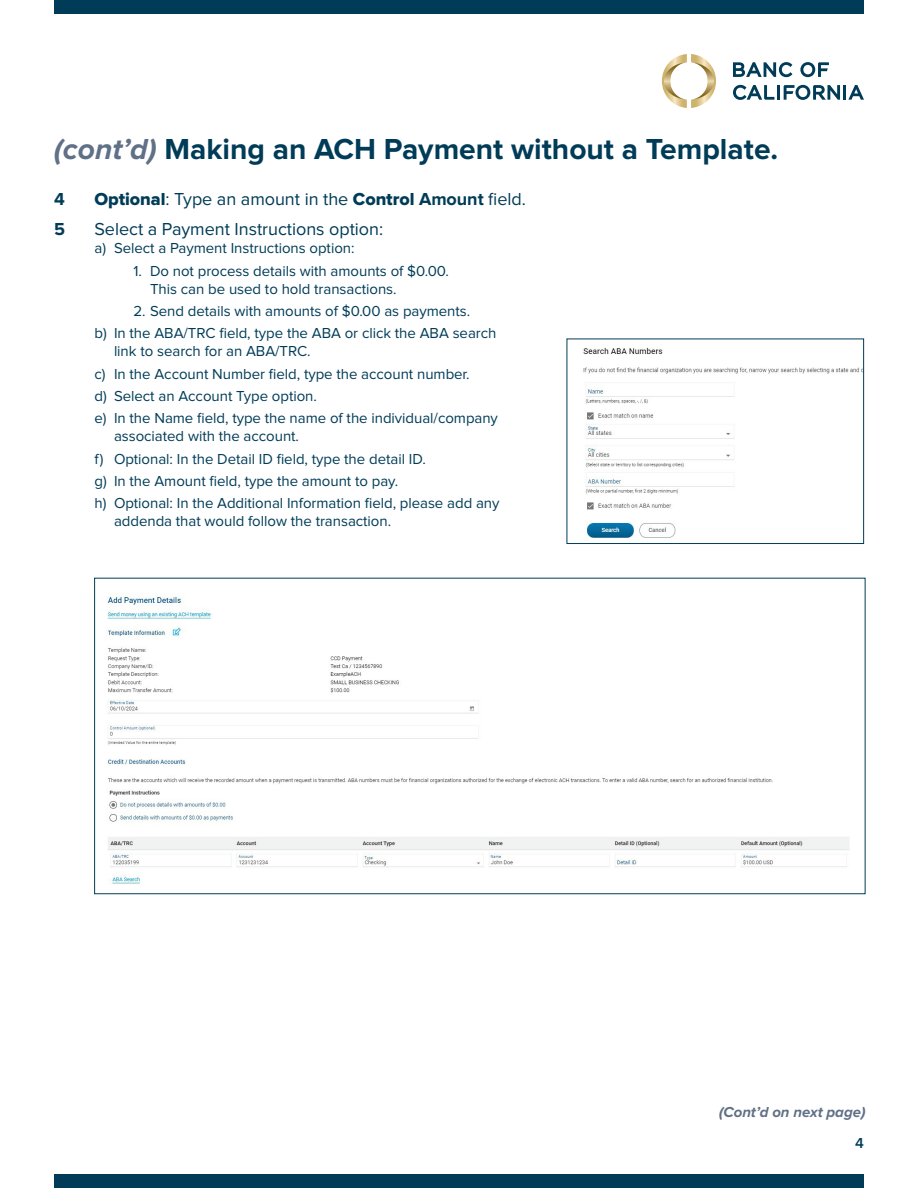
<style>
.page{position:relative;width:918px;height:1188px;background:#fff}
.page>*{position:absolute;margin:0;border:0;box-sizing:border-box;transform-origin:0 0}
.t1{font:700 30px "Proxima Nova";color:#003c57}
.t2{font:18px "Proxima Nova";letter-spacing:-.005em;color:#003c57}
.t3{font:700 18px "Proxima Nova";color:#003c57}
.t4{font:15px/18px "Proxima Nova";letter-spacing:-.005em;color:#003c57}
.t5{font:italic 700 15px "Proxima Nova";letter-spacing:-.005em;color:#607086}
.t6{font:600 15px "Proxima Nova";color:#003c57}
.s1{font-style:italic;color:#607086}
.s2{font-family:"Proxima Nova Extrabld"}
.s3{font-weight:700}
</style>
<div class="page">
<div style="left:54px;top:0;width:810px;height:14px;background:#003c57"></div>
<div style="left:54px;top:1174px;width:810px;height:14px;background:#003c57"></div>
<svg style="left:662px;top:54px;width:54px;height:54px"></svg>
<svg style="left:733px;top:62px;width:131px;height:38px"></svg>
<img style="left:583px;top:347px;width:279px;height:191px">
<div style="left:567px;top:339px;width:297px;height:205px;border:1px solid #003c57"></div>
<img style="left:107px;top:593px;width:743px;height:291px">
<p class="t1" style="left:54px;top:135px;width:726px"><span class="s1">(cont’d)</span> Making an ACH Payment without a Template.</p>
<p class="t3" style="left:54px;top:191px;width:12px">4</p>
<p class="t2" style="left:94px;top:191px;width:433px"><span class="s2">Optional</span>: Type an amount in the <span class="s2">Control</span> <span class="s3">Amount</span> field.</p>
<p class="t3" style="left:54px;top:221px;width:12px">5</p>
<p class="t2" style="left:94px;top:221px;width:290px">Select a Payment Instructions option:</p>
<p class="t4" style="left:94px;top:240px;width:261px">a) Select a Payment Instructions option:</p>
<p class="t4" style="left:150px;top:262px;width:301px;text-indent:-16px">1. Do not process details with amounts of $0.00.<br>This can be used to hold transactions.</p>
<p class="t4" style="left:134px;top:303px;width:338px">2. Send details with amounts of $0.00 as payments.</p>
<p class="t4" style="left:114px;top:325px;width:384px;text-indent:-20px">b) In the ABA/TRC field, type the ABA or click the ABA search link to search for an ABA/TRC.</p>
<p class="t4" style="left:94px;top:365px;width:377px">c) In the Account Number field, type the account number.</p>
<p class="t4" style="left:94px;top:388px;width:224px">d) Select an Account Type option.</p>
<p class="t4" style="left:114px;top:410px;width:386px;text-indent:-20px">e) In the Name field, type the name of the individual/company associated with the account.</p>
<p class="t4" style="left:94px;top:450px;width:333px">f) Optional: In the Detail ID field, type the detail ID.</p>
<p class="t4" style="left:94px;top:473px;width:305px">g) In the Amount field, type the amount to pay.</p>
<p class="t4" style="left:114px;top:495px;width:387px;text-indent:-20px">h) Optional: In the Additional Information field, please add any addenda that would follow the transaction.</p>
<p class="t5" style="left:719px;top:1105px;width:148px">(Cont’d on next page)</p>
<p class="t6" style="left:855px;top:1136px;width:10px">4</p>
</div>
